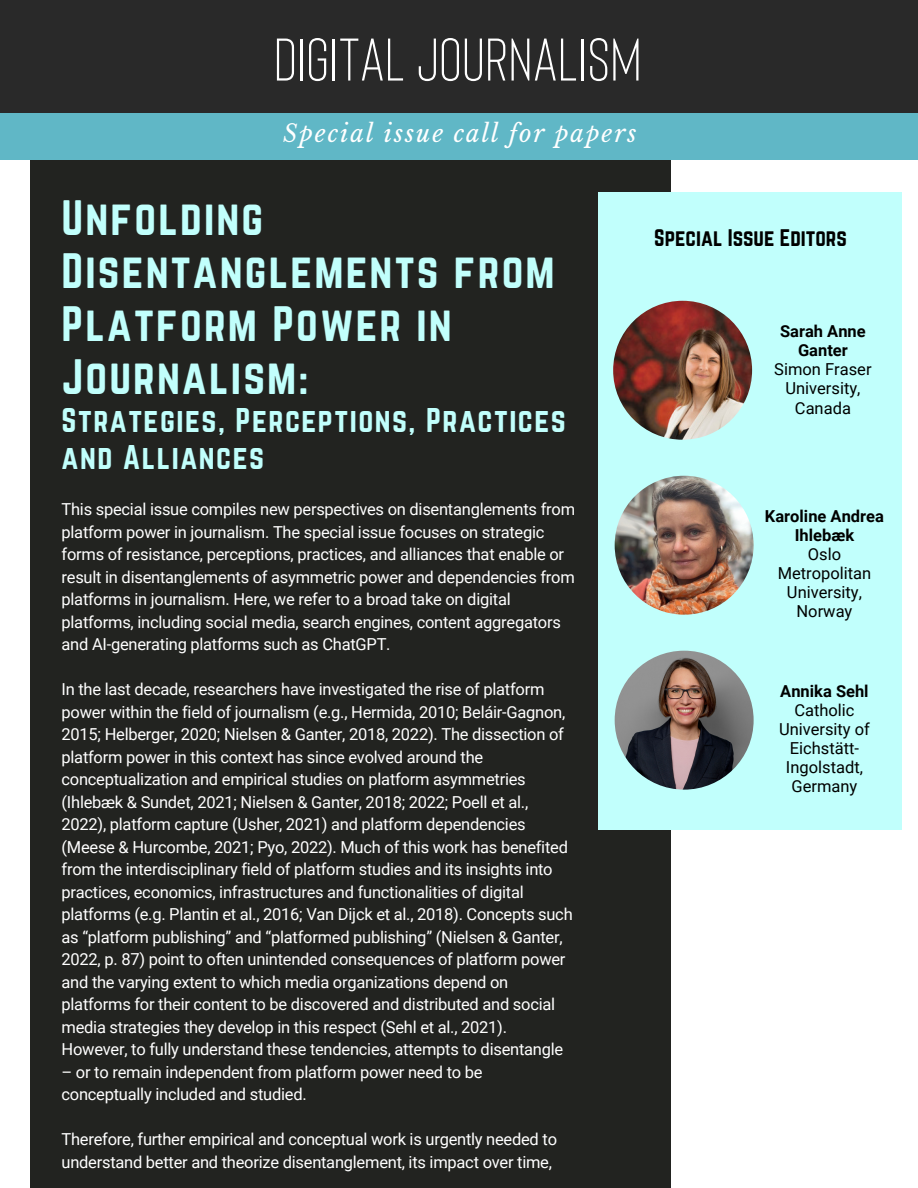
<style>
.page{position:relative;width:918px;height:1188px;background:#fff}
.page>*{position:absolute;margin:0;border:0;box-sizing:border-box;transform-origin:0 0}
.t1{font:60px "Bison";letter-spacing:.03em;color:#fff}
.t2{font:43.5px/52.8px "Norwester";letter-spacing:.05em;color:#c1fffc}
.t3{font:30px/37.2px "Norwester";letter-spacing:.05em;color:#c1fffc}
.t4{font:italic 24px "Libre Baskerville";letter-spacing:.08em;color:#fff}
.t5{font:21px "Norwester";color:#000}
.t6{font:16.5px/22.5px "Roboto";letter-spacing:-.015em;color:#fff}
.t7{font:16.5px/19.2px "Roboto";color:#000;text-align:center}
.t8{font:700 16.5px/19.2px "Roboto";color:#000;text-align:center}
</style>
<div class="page">
<div style="left:31px;top:157px;width:640px;height:1031px;background:#222320"></div>
<div style="left:599px;top:192px;width:303px;height:638px;background:#c1fffc"></div>
<div style="left:0;top:0;width:918px;height:131px;background:#292929"></div>
<div style="left:0;top:113px;width:918px;height:47px;background:#60b7c6"></div>
<img style="left:613px;top:301px;width:139px;height:139px;border-radius:50%">
<img style="left:615px;top:651px;width:139px;height:139px;border-radius:50%">
<img style="left:615px;top:476px;width:139px;height:139px;border-radius:50%">
<p class="t1" style="left:275px;top:21px;width:368px">DIGITAL JOURNALISM</p>
<p class="t4" style="left:283px;top:119px;width:355px">Special issue call for papers</p>
<p class="t2" style="left:62px;top:191px;width:495px">Unfolding<br>Disentanglements from<br>Platform Power in<br>Journalism:</p>
<p class="t3" style="left:62px;top:401px;width:506px">Strategies, Perceptions, Practices and Alliances</p>
<p class="t6" style="left:62px;top:499px;width:515px">This special issue compiles new perspectives on disentanglements from platform power in journalism. The special issue focuses on strategic forms of resistance, perceptions, practices, and alliances that enable or result in disentanglements of asymmetric power and dependencies from platforms in journalism. Here, we refer to a broad take on digital platforms, including social media, search engines, content aggregators and AI-generating platforms such as ChatGPT.</p>
<p class="t6" style="left:62px;top:679px;width:513px">In the last decade, researchers have investigated the rise of platform power within the field of journalism (e.g., Hermida, 2010; Beláir-Gagnon, 2015; Helberger, 2020; Nielsen &amp; Ganter, 2018, 2022). The dissection of platform power in this context has since evolved around the conceptualization and empirical studies on platform asymmetries (Ihlebæk &amp; Sundet, 2021; Nielsen &amp; Ganter, 2018; 2022; Poell et al., 2022), platform capture (Usher, 2021) and platform dependencies (Meese &amp; Hurcombe, 2021; Pyo, 2022). Much of this work has benefited from the interdisciplinary field of platform studies and its insights into practices, economics, infrastructures and functionalities of digital platforms (e.g. Plantin et al., 2016; Van Dijck et al., 2018). Concepts such as “platform publishing” and “platformed publishing” (Nielsen &amp; Ganter, 2022, p. 87) point to often unintended consequences of platform power and the varying extent to which media organizations depend on platforms for their content to be discovered and distributed and social media strategies they develop in this respect (Sehl et al., 2021).<br>However, to fully understand these tendencies, attempts to disentangle</p>
<p class="t6" style="left:62px;top:1061px;width:423px">– or to remain independent from platform power need to be conceptually included and studied.</p>
<p class="t6" style="left:62px;top:1129px;width:497px">Therefore, further empirical and conceptual work is urgently needed to understand better and theorize disentanglement, its impact over time,</p>
<p class="t5" style="left:654px;top:225px;width:194px">Special Issue Editors</p>
<p class="t8" style="left:780px;top:322px;width:87px">Sarah Anne<br>Ganter</p>
<p class="t7" style="left:774px;top:360px;width:99px">Simon Fraser<br>University,<br>Canada</p>
<p class="t8" style="left:765px;top:506px;width:121px">Karoline Andrea<br>Ihlebæk</p>
<p class="t7" style="left:778px;top:545px;width:95px">Oslo<br>Metropolitan<br>University,</p>
<p class="t7" style="left:797px;top:602px;width:57px">Norway</p>
<p class="t8" style="left:780px;top:681px;width:90px">Annika Sehl</p>
<p class="t7" style="left:779px;top:700px;width:92px">Catholic<br>University of<br>Eichstätt-<br>Ingolstadt,<br>Germany</p>
</div>
